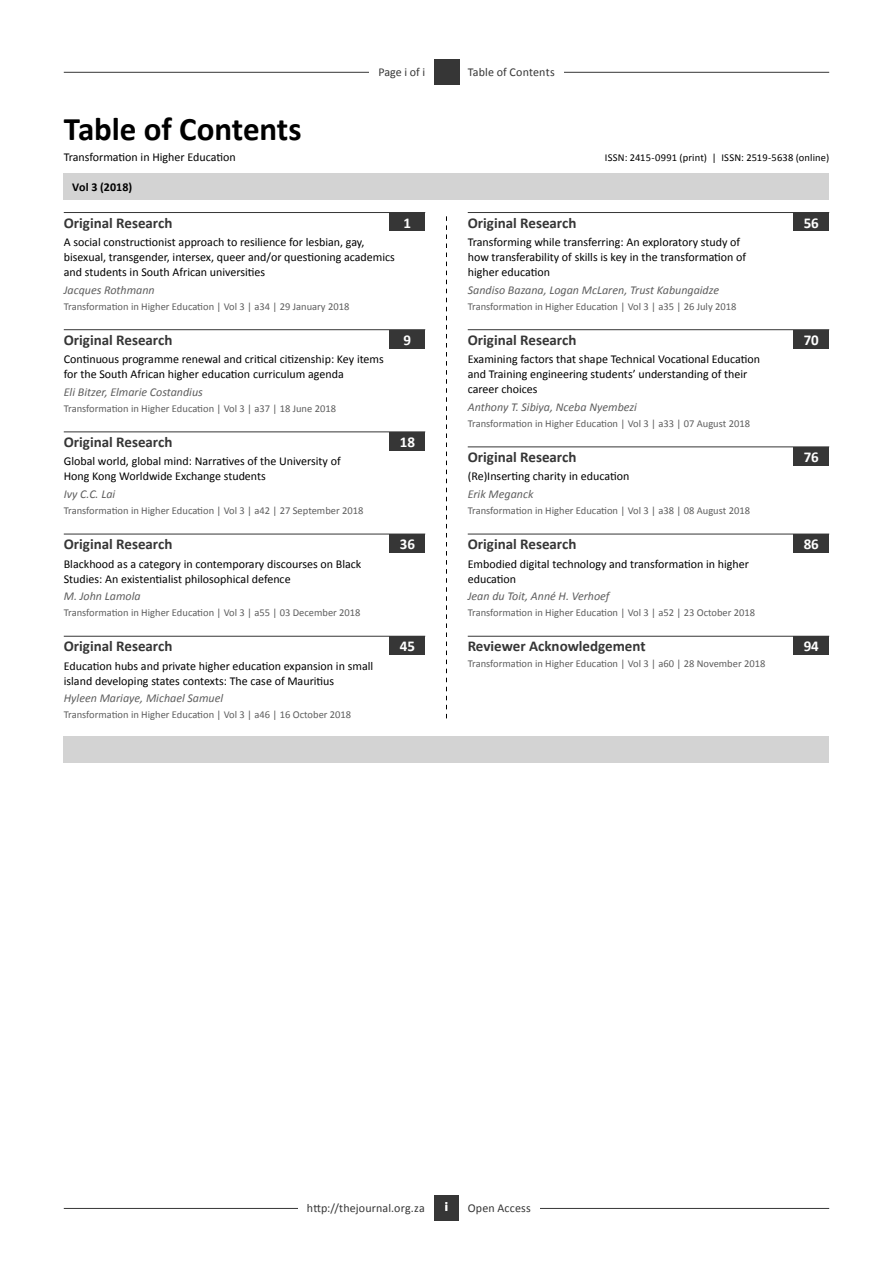
<style>
.page{position:relative;width:893px;height:1263px;background:#fff}
.page>*{position:absolute;margin:0;border:0;box-sizing:border-box;transform-origin:0 0}
.t1{font:700 33px "Calibri";letter-spacing:-.005em;color:#000}
.t2{font:700 15px "Calibri";color:#363636}
.t3{font:700 15px "Calibri";color:#fff}
.t4{font:700 13.5px "Calibri";color:#fff}
.t5{font:12px/15px "Calibri";color:#000}
.t6{font:italic 12px "Calibri";color:#5e5e5e}
.t7{font:12px "Calibri";letter-spacing:.01em;color:#363636}
.t8{font:700 12px "Calibri";letter-spacing:.015em;color:#000}
.t9{font:10.5px "Calibri";color:#5e5e5e}
.t10{font:10.5px "Calibri";letter-spacing:.02em;color:#000}
</style>
<div class="page">
<hr style="left:64px;top:1208px;width:765px;height:1px;background:#363636">
<div style="left:298px;top:1195px;width:136px;height:25px;background:#fff"></div>
<div style="left:434px;top:1195px;width:25px;height:25px;background:#363636"></div>
<hr style="left:64px;top:72px;width:765px;height:1px;background:#363636">
<div style="left:459px;top:1195px;width:80px;height:25px;background:#fff"></div>
<div style="left:459px;top:59px;width:104px;height:26px;background:#fff"></div>
<div style="left:434px;top:59px;width:25px;height:26px;background:#363636"></div>
<hr style="left:468px;top:212px;width:361px;height:1px;background:#363636">
<hr style="left:468px;top:329px;width:361px;height:1px;background:#363636">
<hr style="left:468px;top:447px;width:361px;height:1px;background:#363636">
<hr style="left:468px;top:534px;width:361px;height:1px;background:#363636">
<hr style="left:468px;top:636px;width:361px;height:1px;background:#363636">
<div style="left:793px;top:213px;width:36px;height:18px;background:#363636"></div>
<div style="left:793px;top:330px;width:36px;height:19px;background:#363636"></div>
<div style="left:793px;top:447px;width:36px;height:19px;background:#363636"></div>
<div style="left:793px;top:534px;width:36px;height:19px;background:#363636"></div>
<div style="left:793px;top:636px;width:36px;height:19px;background:#363636"></div>
<div style="left:369px;top:59px;width:65px;height:26px;background:#fff"></div>
<hr style="left:64px;top:212px;width:361px;height:1px;background:#363636">
<hr style="left:64px;top:329px;width:361px;height:1px;background:#363636">
<hr style="left:64px;top:432px;width:361px;height:1px;background:#363636">
<hr style="left:64px;top:534px;width:361px;height:1px;background:#363636">
<hr style="left:64px;top:636px;width:361px;height:1px;background:#363636">
<div style="left:389px;top:213px;width:36px;height:18px;background:#363636"></div>
<div style="left:389px;top:330px;width:36px;height:19px;background:#363636"></div>
<div style="left:389px;top:432px;width:36px;height:19px;background:#363636"></div>
<div style="left:389px;top:534px;width:36px;height:19px;background:#363636"></div>
<div style="left:389px;top:636px;width:36px;height:19px;background:#363636"></div>
<div style="left:64px;top:173px;width:765px;height:26px;background:#d3d3d3"></div>
<svg style="left:446px;top:216px;width:1px;height:502px"></svg>
<div style="left:64px;top:736px;width:765px;height:26px;background:#d3d3d3"></div>
<h1 class="t1" style="left:64px;top:108px;width:239px">Table of Contents</h1>
<p class="t7" style="left:378px;top:65px;width:48px">Page i of i</p>
<p class="t7" style="left:468px;top:65px;width:89px">Table of Contents</p>
<p class="t5" style="left:64px;top:150px;width:173px">Transformation in Higher Education</p>
<p class="t10" style="left:605px;top:151px;width:226px">ISSN: 2415-0991 (print) | ISSN: 2519-5638 (online)</p>
<p class="t8" style="left:72px;top:179px;width:61px">Vol 3 (2018)</p>
<p class="t2" style="left:64px;top:213px;width:110px">Original Research</p>
<p class="t5" style="left:64px;top:235px;width:333px">A social constructionist approach to resilience for lesbian, gay, bisexual, transgender, intersex, queer and/or questioning academics and students in South African universities</p>
<p class="t6" style="left:64px;top:282px;width:92px">Jacques Rothmann</p>
<p class="t9" style="left:64px;top:300px;width:287px">Transformation in Higher Education | Vol 3 | a34 | 29 January 2018</p>
<p class="t2" style="left:64px;top:330px;width:110px">Original Research</p>
<p class="t5" style="left:64px;top:352px;width:322px">Continuous programme renewal and critical citizenship: Key items for the South African higher education curriculum agenda</p>
<p class="t6" style="left:64px;top:384px;width:141px">Eli Bitzer, Elmarie Costandius</p>
<p class="t9" style="left:64px;top:402px;width:274px">Transformation in Higher Education | Vol 3 | a37 | 18 June 2018</p>
<p class="t2" style="left:64px;top:432px;width:110px">Original Research</p>
<p class="t5" style="left:64px;top:454px;width:278px">Global world, global mind: Narratives of the University of<br>Hong Kong Worldwide Exchange students</p>
<p class="t6" style="left:64px;top:486px;width:53px">Ivy C.C. Lai</p>
<p class="t9" style="left:64px;top:504px;width:301px">Transformation in Higher Education | Vol 3 | a42 | 27 September 2018</p>
<p class="t2" style="left:64px;top:534px;width:110px">Original Research</p>
<p class="t5" style="left:64px;top:556px;width:299px">Blackhood as a category in contemporary discourses on Black<br>Studies: An existentialist philosophical defence</p>
<p class="t6" style="left:64px;top:588px;width:78px">M. John Lamola</p>
<p class="t9" style="left:64px;top:606px;width:298px">Transformation in Higher Education | Vol 3 | a55 | 03 December 2018</p>
<p class="t2" style="left:64px;top:637px;width:110px">Original Research</p>
<p class="t5" style="left:64px;top:658px;width:311px">Education hubs and private higher education expansion in small island developing states contexts: The case of Mauritius</p>
<p class="t6" style="left:64px;top:690px;width:161px">Hyleen Mariaye, Michael Samuel</p>
<p class="t9" style="left:64px;top:708px;width:289px">Transformation in Higher Education | Vol 3 | a46 | 16 October 2018</p>
<p class="t3" style="left:403px;top:213px;width:9px">1</p>
<p class="t3" style="left:403px;top:330px;width:9px">9</p>
<p class="t3" style="left:400px;top:432px;width:17px">18</p>
<p class="t3" style="left:400px;top:535px;width:17px">36</p>
<p class="t3" style="left:400px;top:637px;width:17px">45</p>
<p class="t2" style="left:468px;top:213px;width:110px">Original Research</p>
<p class="t5" style="left:468px;top:235px;width:280px">Transforming while transferring: An exploratory study of how transferability of skills is key in the transformation of higher education</p>
<p class="t6" style="left:468px;top:282px;width:253px">Sandiso Bazana, Logan McLaren, Trust Kabungaidze</p>
<p class="t9" style="left:468px;top:300px;width:270px">Transformation in Higher Education | Vol 3 | a35 | 26 July 2018</p>
<p class="t2" style="left:468px;top:330px;width:110px">Original Research</p>
<p class="t5" style="left:468px;top:352px;width:294px">Examining factors that shape Technical Vocational Education and Training engineering students’ understanding of their career choices</p>
<p class="t6" style="left:468px;top:399px;width:171px">Anthony T. Sibiya, Nceba Nyembezi</p>
<p class="t9" style="left:468px;top:417px;width:284px">Transformation in Higher Education | Vol 3 | a33 | 07 August 2018</p>
<p class="t2" style="left:468px;top:447px;width:110px">Original Research</p>
<p class="t5" style="left:468px;top:469px;width:163px">(Re)Inserting charity in education</p>
<p class="t6" style="left:468px;top:486px;width:67px">Erik Meganck</p>
<p class="t9" style="left:468px;top:504px;width:284px">Transformation in Higher Education | Vol 3 | a38 | 08 August 2018</p>
<p class="t2" style="left:468px;top:534px;width:110px">Original Research</p>
<p class="t5" style="left:468px;top:556px;width:283px">Embodied digital technology and transformation in higher education</p>
<p class="t6" style="left:468px;top:588px;width:143px">Jean du Toit, Anné H. Verhoef</p>
<p class="t9" style="left:468px;top:606px;width:289px">Transformation in Higher Education | Vol 3 | a52 | 23 October 2018</p>
<p class="t2" style="left:468px;top:637px;width:179px">Reviewer Acknowledgement</p>
<p class="t9" style="left:468px;top:657px;width:299px">Transformation in Higher Education | Vol 3 | a60 | 28 November 2018</p>
<p class="t3" style="left:804px;top:213px;width:17px">56</p>
<p class="t3" style="left:804px;top:330px;width:17px">70</p>
<p class="t3" style="left:804px;top:447px;width:17px">76</p>
<p class="t3" style="left:804px;top:535px;width:17px">86</p>
<p class="t3" style="left:804px;top:637px;width:17px">94</p>
<p class="t4" style="left:445px;top:1198px;width:5px">i</p>
<p class="t7" style="left:307px;top:1200px;width:119px">http://thejournal.org.za</p>
<p class="t7" style="left:468px;top:1200px;width:65px">Open Access</p>
</div>
